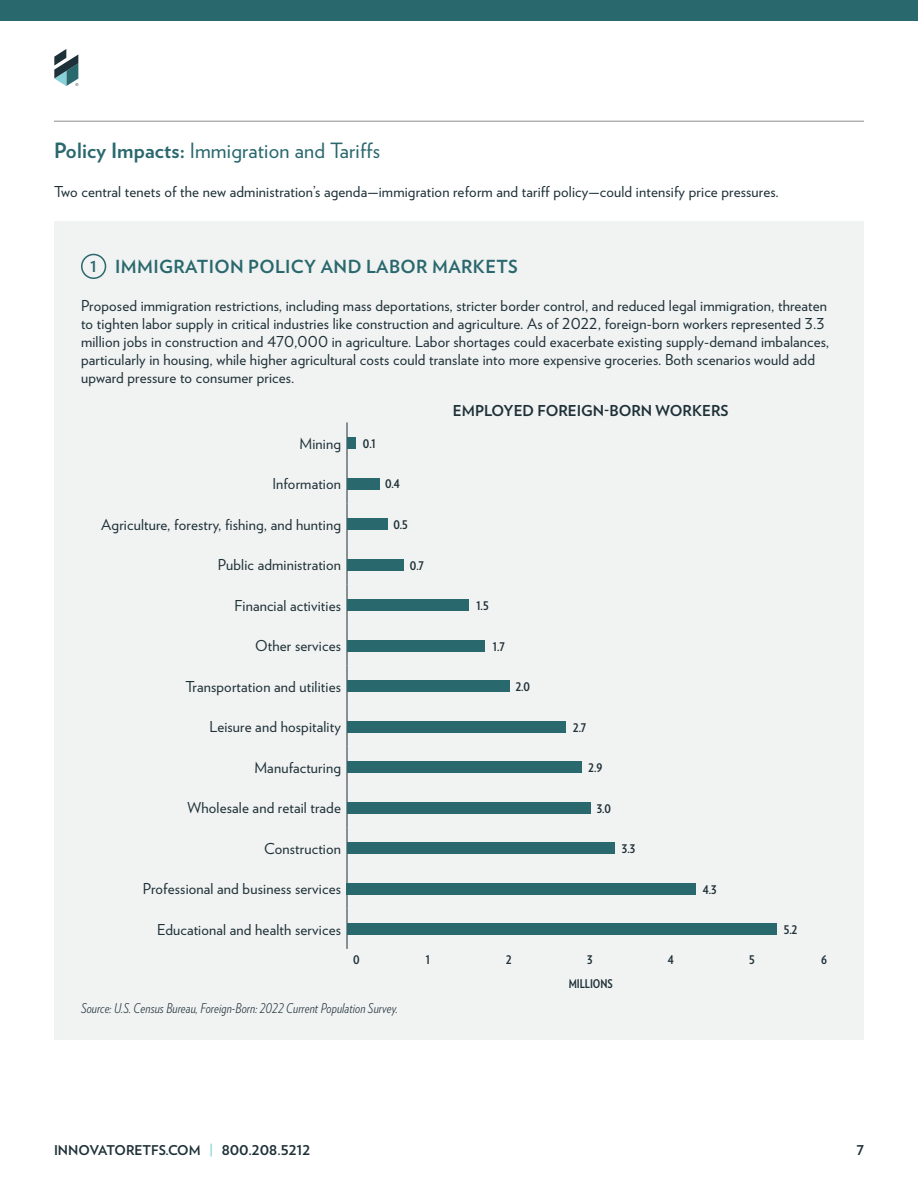
<style>
.page{position:relative;width:918px;height:1188px;background:#fff}
.page>*{position:absolute;margin:0;border:0;box-sizing:border-box;transform-origin:0 0}
.t1{font:21px "Verlag";letter-spacing:.01em;color:#29686d}
.t2{font:700 18px "Verlag";letter-spacing:.02em;color:#29686d}
.t3{font:15px/18px "Verlag";letter-spacing:.01em;color:#1e3138}
.t4{font:700 15px "Verlag";color:#1e3138}
.t5{font:italic 300 13.5px "Verlag Condensed";letter-spacing:.01em;color:#1e3138}
.t6{font:700 13.5px "Verlag";color:#1e3138}
.t7{font:700 12px "Verlag Condensed";color:#1e3138}
.s1{font-weight:700}
.s2{font-size:15px}
.s3{color:#88d1d7}
</style>
<div class="page">
<svg style="left:54px;top:49px;width:24px;height:37px"></svg>
<div style="left:0;top:0;width:918px;height:20px;background:#29686d"></div>
<hr style="left:54px;top:121px;width:810px;height:1px;background:#8a8c8e">
<div style="left:54px;top:221px;width:810px;height:819px;background:#f1f2f2"></div>
<div style="left:81px;top:254px;width:25px;height:25px;border:2px solid #29686d;border-radius:50%"></div>
<hr style="left:347px;top:422px;width:1px;height:41px;background:#1e3138">
<hr style="left:347px;top:463px;width:1px;height:40px;background:#1e3138">
<hr style="left:347px;top:503px;width:1px;height:41px;background:#1e3138">
<hr style="left:347px;top:544px;width:1px;height:40px;background:#1e3138">
<hr style="left:347px;top:584px;width:1px;height:41px;background:#1e3138">
<hr style="left:347px;top:625px;width:1px;height:40px;background:#1e3138">
<hr style="left:347px;top:665px;width:1px;height:41px;background:#1e3138">
<hr style="left:347px;top:706px;width:1px;height:40px;background:#1e3138">
<hr style="left:347px;top:746px;width:1px;height:41px;background:#1e3138">
<hr style="left:347px;top:787px;width:1px;height:40px;background:#1e3138">
<hr style="left:347px;top:827px;width:1px;height:41px;background:#1e3138">
<hr style="left:347px;top:868px;width:1px;height:40px;background:#1e3138">
<hr style="left:347px;top:908px;width:1px;height:41px;background:#1e3138">
<div style="left:347px;top:437px;width:8px;height:12px;background:#29686d"></div>
<div style="left:347px;top:478px;width:32px;height:12px;background:#29686d"></div>
<div style="left:347px;top:518px;width:40px;height:12px;background:#29686d"></div>
<div style="left:347px;top:559px;width:56px;height:12px;background:#29686d"></div>
<div style="left:347px;top:599px;width:121px;height:12px;background:#29686d"></div>
<div style="left:347px;top:640px;width:137px;height:12px;background:#29686d"></div>
<div style="left:347px;top:680px;width:162px;height:12px;background:#29686d"></div>
<div style="left:347px;top:721px;width:219px;height:12px;background:#29686d"></div>
<div style="left:347px;top:761px;width:235px;height:12px;background:#29686d"></div>
<div style="left:347px;top:802px;width:244px;height:12px;background:#29686d"></div>
<div style="left:347px;top:842px;width:268px;height:12px;background:#29686d"></div>
<div style="left:347px;top:883px;width:349px;height:12px;background:#29686d"></div>
<div style="left:347px;top:923px;width:430px;height:12px;background:#29686d"></div>
<h1 class="t1" style="left:54px;top:135px;width:328px"><span class="s1">Policy Impacts:</span> Immigration and Tariffs</h1>
<p class="t3" style="left:54px;top:181px;width:726px">Two central tenets of the new administration’s agenda—immigration reform and tariff policy—could intensify price pressures.</p>
<p class="t2" style="left:90px;top:252px;width:429px"><span class="s2">1</span> IMMIGRATION POLICY AND LABOR MARKETS</p>
<p class="t3" style="left:81px;top:296px;width:750px">Proposed immigration restrictions, including mass deportations, stricter border control, and reduced legal immigration, threaten to tighten labor supply in critical industries like construction and agriculture. As of 2022, foreign-born workers represented 3.3 million jobs in construction and 470,000 in agriculture. Labor shortages could exacerbate existing supply-demand imbalances, particularly in housing, while higher agricultural costs could translate into more expensive groceries. Both scenarios would add upward pressure to consumer prices.</p>
<p class="t4" style="left:453px;top:398px;width:277px">EMPLOYED FOREIGN-BORN WORKERS</p>
<p class="t3" style="left:299px;top:433px;width:43px">Mining</p>
<p class="t3" style="left:272px;top:474px;width:70px">Information</p>
<p class="t3" style="left:101px;top:514px;width:241px">Agriculture, forestry, fishing, and hunting</p>
<p class="t3" style="left:218px;top:555px;width:125px">Public administration</p>
<p class="t3" style="left:234px;top:595px;width:108px">Financial activities</p>
<p class="t3" style="left:255px;top:636px;width:87px">Other services</p>
<p class="t3" style="left:185px;top:676px;width:157px">Transportation and utilities</p>
<p class="t3" style="left:209px;top:717px;width:133px">Leisure and hospitality</p>
<p class="t3" style="left:254px;top:757px;width:88px">Manufacturing</p>
<p class="t3" style="left:188px;top:798px;width:155px">Wholesale and retail trade</p>
<p class="t3" style="left:264px;top:838px;width:78px">Construction</p>
<p class="t3" style="left:143px;top:879px;width:200px">Professional and business services</p>
<p class="t3" style="left:157px;top:919px;width:185px">Educational and health services</p>
<p class="t7" style="left:353px;top:951px;width:8px">0</p>
<p class="t7" style="left:426px;top:951px;width:6px">1</p>
<p class="t7" style="left:506px;top:951px;width:7px">2</p>
<p class="t7" style="left:587px;top:951px;width:7px">3</p>
<p class="t7" style="left:668px;top:951px;width:8px">4</p>
<p class="t7" style="left:749px;top:951px;width:7px">5</p>
<p class="t7" style="left:821px;top:951px;width:7px">6</p>
<p class="t7" style="left:363px;top:435px;width:14px">0.1</p>
<p class="t7" style="left:385px;top:475px;width:16px">0.4</p>
<p class="t7" style="left:393px;top:516px;width:16px">0.5</p>
<p class="t7" style="left:410px;top:556px;width:16px">0.7</p>
<p class="t7" style="left:476px;top:597px;width:14px">1.5</p>
<p class="t7" style="left:493px;top:637px;width:13px">1.7</p>
<p class="t7" style="left:516px;top:678px;width:16px">2.0</p>
<p class="t7" style="left:573px;top:718px;width:15px">2.7</p>
<p class="t7" style="left:589px;top:759px;width:15px">2.9</p>
<p class="t7" style="left:597px;top:799px;width:16px">3.0</p>
<p class="t7" style="left:622px;top:840px;width:15px">3.3</p>
<p class="t7" style="left:703px;top:880px;width:15px">4.3</p>
<p class="t7" style="left:784px;top:921px;width:15px">5.2</p>
<p class="t5" style="left:81px;top:999px;width:318px">Source: U.S. Census Bureau, Foreign-Born: 2022 Current Population Survey.</p>
<p class="t7" style="left:569px;top:975px;width:46px">MILLIONS</p>
<p class="t6" style="left:54px;top:1140px;width:258px">INNOVATORETFS.COM <span class="s3">|</span> 800.208.5212</p>
<p class="t6" style="left:856px;top:1140px;width:9px">7</p>
</div>
